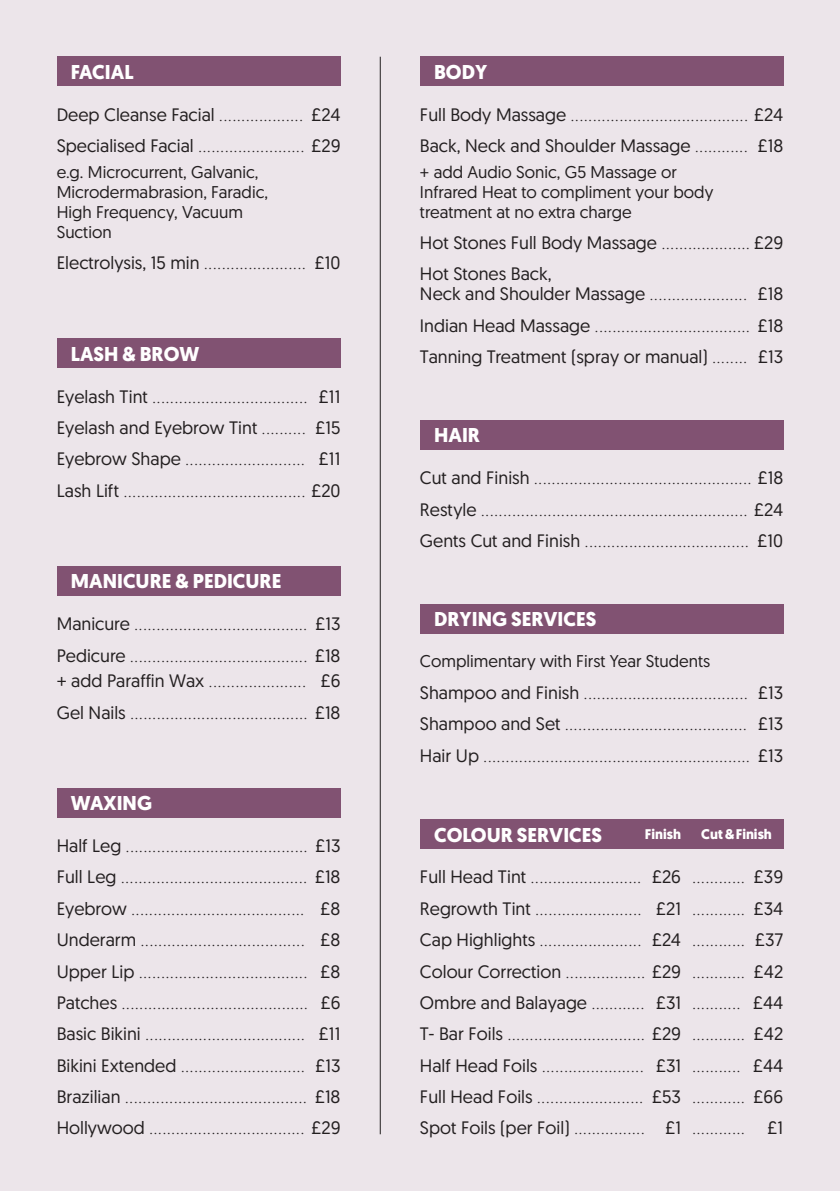
<style>
.page{position:relative;width:840px;height:1191px;background:#fff}
.page>*{position:absolute;margin:0;border:0;box-sizing:border-box;transform-origin:0 0}
.Treatment_Headline{font:700 20px "Geomanist";color:#fff}
.Left_Treatments{font:300 18px "Geomanist";color:#231f20}
.Right_Treatments{font:300 18px "Geomanist";color:#231f20}
.Right_Treatments-2{font:18px/20px "Geomanist";color:#231f20}
._2_Prices{font:300 18px "Geomanist";color:#231f20}
.Left_Treatments-2{font:18px "Geomanist";color:#231f20}
.Left_Add_On{font:300 18px "Geomanist";color:#231f20}
._2_Prices-2{font:18px "Geomanist";color:#231f20}
.Right_Add_Ons{font:17px/20px "Geomanist";color:#231f20}
.Left_e_g{font:17px/20px "Geomanist";color:#231f20}
.Complimentary{font:17px "Geomanist";color:#231f20}
._3_Column_Headline{font:700 14px "Geomanist";color:#fff}
.s1{font-weight:300}
.s2{font-weight:400}
</style>
<div class="page">
<div style="left:0;top:0;width:839px;height:1191px;background:#ece5ea"></div>
<div style="left:57px;top:57px;width:283px;height:29px;background:#815272"></div>
<div style="left:57px;top:339px;width:283px;height:29px;background:#815272"></div>
<div style="left:57px;top:566px;width:283px;height:29px;background:#815272"></div>
<div style="left:57px;top:788px;width:283px;height:29px;background:#815272"></div>
<div style="left:420px;top:57px;width:362px;height:29px;background:#815272"></div>
<div style="left:420px;top:420px;width:362px;height:29px;background:#815272"></div>
<div style="left:420px;top:604px;width:362px;height:29px;background:#815272"></div>
<div style="left:420px;top:819px;width:362px;height:29px;background:#815272"></div>
<hr style="left:379px;top:57px;width:1px;height:1077px;background:#231f20">
<p class="Treatment_Headline" style="left:71px;top:58px;width:64px">FACIAL</p>
<p class="Left_Treatments-2" style="left:57px;top:103px;width:285px">Deep Cleanse Facial <span class="s1">...................</span> £24</p>
<p class="Left_Treatments" style="left:57px;top:134px;width:285px"><span class="s2">Specialised Facial</span> ........................ <span class="s2">£29</span></p>
<p class="Left_e_g" style="left:57px;top:161px;width:213px">e.g. Microcurrent, Galvanic,<br>Microdermabrasion, Faradic,<br>High Frequency, Vacuum<br>Suction</p>
<p class="Left_Treatments" style="left:57px;top:251px;width:285px"><span class="s2">Electrolysis, 15 min</span> ....................... <span class="s2">£10</span></p>
<p class="Treatment_Headline" style="left:71px;top:340px;width:130px">LASH &amp; BROW</p>
<p class="Left_Treatments" style="left:57px;top:385px;width:285px"><span class="s2">Eyelash Tint</span> ................................... <span class="s2">£11</span></p>
<p class="Left_Treatments-2" style="left:57px;top:416px;width:285px">Eyelash and Eyebrow Tint <span class="s1">..........</span> £15</p>
<p class="Left_Treatments" style="left:57px;top:447px;width:285px"><span class="s2">Eyebrow Shape</span> ........................... <span class="s2">£11</span></p>
<p class="Left_Treatments" style="left:57px;top:479px;width:285px"><span class="s2">Lash Lift</span> ......................................... <span class="s2">£20</span></p>
<p class="Treatment_Headline" style="left:71px;top:568px;width:212px">MANICURE &amp; PEDICURE</p>
<p class="Left_Treatments" style="left:57px;top:612px;width:285px"><span class="s2">Manicure</span> ....................................... <span class="s2">£13</span></p>
<p class="Left_Treatments" style="left:57px;top:643px;width:285px"><span class="s2">Pedicure</span> ........................................ <span class="s2">£18</span></p>
<p class="Left_Add_On" style="left:57px;top:669px;width:285px"><span class="s2">+ add Paraffin Wax</span> ...................... <span class="s2">£6</span></p>
<p class="Left_Treatments" style="left:57px;top:700px;width:285px"><span class="s2">Gel Nails</span> ........................................ <span class="s2">£18</span></p>
<p class="Treatment_Headline" style="left:71px;top:790px;width:83px">WAXING</p>
<p class="Left_Treatments" style="left:57px;top:834px;width:285px"><span class="s2">Half Leg</span> ......................................... <span class="s2">£13</span></p>
<p class="Left_Treatments" style="left:57px;top:865px;width:285px"><span class="s2">Full Leg</span> .......................................... <span class="s2">£18</span></p>
<p class="Left_Treatments" style="left:57px;top:897px;width:285px"><span class="s2">Eyebrow</span> ....................................... <span class="s2">£8</span></p>
<p class="Left_Treatments" style="left:57px;top:928px;width:285px"><span class="s2">Underarm</span> ..................................... <span class="s2">£8</span></p>
<p class="Left_Treatments" style="left:57px;top:959px;width:285px"><span class="s2">Upper Lip</span> ...................................... <span class="s2">£8</span></p>
<p class="Left_Treatments" style="left:57px;top:991px;width:285px"><span class="s2">Patches</span> .......................................... <span class="s2">£6</span></p>
<p class="Left_Treatments" style="left:57px;top:1022px;width:285px"><span class="s2">Basic Bikini</span> .................................... <span class="s2">£11</span></p>
<p class="Left_Treatments" style="left:57px;top:1053px;width:285px"><span class="s2">Bikini Extended</span> ............................ <span class="s2">£13</span></p>
<p class="Left_Treatments" style="left:57px;top:1085px;width:285px"><span class="s2">Brazilian</span> ......................................... <span class="s2">£18</span></p>
<p class="Left_Treatments" style="left:57px;top:1116px;width:285px"><span class="s2">Hollywood</span> ................................... <span class="s2">£29</span></p>
<p class="Treatment_Headline" style="left:434px;top:58px;width:54px">BODY</p>
<p class="Right_Treatments" style="left:420px;top:103px;width:364px"><span class="s2">Full Body Massage</span> ........................................ <span class="s2">£24</span></p>
<p class="Right_Treatments-2" style="left:420px;top:135px;width:364px">Back, Neck and Shoulder Massage <span class="s1">............</span> £18</p>
<p class="Right_Add_Ons" style="left:420px;top:161px;width:295px">+ add Audio Sonic, G5 Massage or<br>Infrared Heat to compliment your body treatment at no extra charge</p>
<p class="Right_Treatments-2" style="left:420px;top:232px;width:364px">Hot Stones Full Body Massage <span class="s1">....................</span> £29</p>
<p class="Right_Treatments-2" style="left:420px;top:263px;width:364px">Hot Stones Back,<br>Neck and Shoulder Massage <span class="s1">......................</span> £18</p>
<p class="Right_Treatments" style="left:420px;top:314px;width:364px"><span class="s2">Indian Head Massage</span> ................................... <span class="s2">£18</span></p>
<p class="Right_Treatments-2" style="left:420px;top:346px;width:364px">Tanning Treatment (spray or manual) <span class="s1">........</span> £13</p>
<p class="Treatment_Headline" style="left:434px;top:422px;width:47px">HAIR</p>
<p class="Right_Treatments" style="left:420px;top:466px;width:364px"><span class="s2">Cut and Finish</span> ................................................. <span class="s2">£18</span></p>
<p class="Right_Treatments" style="left:420px;top:498px;width:364px"><span class="s2">Restyle</span> ............................................................ <span class="s2">£24</span></p>
<p class="Right_Treatments" style="left:420px;top:529px;width:364px"><span class="s2">Gents Cut and Finish</span> ..................................... <span class="s2">£10</span></p>
<p class="Treatment_Headline" style="left:434px;top:606px;width:164px">DRYING SERVICES</p>
<p class="Complimentary" style="left:420px;top:650px;width:291px">Complimentary with First Year Students</p>
<p class="Right_Treatments" style="left:420px;top:681px;width:364px"><span class="s2">Shampoo and Finish</span> ..................................... <span class="s2">£13</span></p>
<p class="Right_Treatments" style="left:420px;top:712px;width:364px"><span class="s2">Shampoo and Set</span> ......................................... <span class="s2">£13</span></p>
<p class="Right_Treatments" style="left:420px;top:743px;width:364px"><span class="s2">Hair Up</span> ............................................................ <span class="s2">£13</span></p>
<p class="Treatment_Headline" style="left:434px;top:821px;width:169px">COLOUR SERVICES</p>
<p class="_3_Column_Headline" style="left:644px;top:825px;width:38px">Finish</p>
<p class="_3_Column_Headline" style="left:701px;top:825px;width:72px">Cut &amp; Finish</p>
<p class="_2_Prices" style="left:692px;top:865px;width:92px">............ <span class="s2">£39</span></p>
<p class="_2_Prices" style="left:692px;top:897px;width:92px">............ <span class="s2">£34</span></p>
<p class="_2_Prices" style="left:692px;top:928px;width:92px">............ <span class="s2">£37</span></p>
<p class="_2_Prices" style="left:692px;top:959px;width:92px">............ <span class="s2">£42</span></p>
<p class="_2_Prices" style="left:692px;top:991px;width:92px">........... <span class="s2">£44</span></p>
<p class="_2_Prices" style="left:692px;top:1022px;width:92px">............ <span class="s2">£42</span></p>
<p class="_2_Prices" style="left:692px;top:1053px;width:92px">........... <span class="s2">£44</span></p>
<p class="_2_Prices" style="left:692px;top:1085px;width:92px">............ <span class="s2">£66</span></p>
<p class="_2_Prices" style="left:692px;top:1116px;width:54px">............</p>
<p class="_2_Prices-2" style="left:767px;top:1116px;width:17px">£1</p>
<p class="Right_Treatments" style="left:420px;top:865px;width:262px"><span class="s2">Full Head Tint</span> ......................... <span class="s2">£26</span></p>
<p class="Right_Treatments" style="left:420px;top:897px;width:262px"><span class="s2">Regrowth Tint</span> ........................ <span class="s2">£21</span></p>
<p class="Right_Treatments" style="left:420px;top:928px;width:262px"><span class="s2">Cap Highlights</span> ....................... <span class="s2">£24</span></p>
<p class="Right_Treatments-2" style="left:420px;top:960px;width:262px">Colour Correction <span class="s1">..................</span> £29</p>
<p class="Right_Treatments-2" style="left:420px;top:992px;width:262px">Ombre and Balayage <span class="s1">............</span> £31</p>
<p class="Right_Treatments" style="left:420px;top:1022px;width:262px"><span class="s2">T- Bar Foils</span> ............................... <span class="s2">£29</span></p>
<p class="Right_Treatments" style="left:420px;top:1053px;width:262px"><span class="s2">Half Head Foils</span> ....................... <span class="s2">£31</span></p>
<p class="Right_Treatments" style="left:420px;top:1085px;width:262px"><span class="s2">Full Head Foils</span> ........................ <span class="s2">£53</span></p>
<p class="Right_Treatments-2" style="left:420px;top:1117px;width:262px">Spot Foils (per Foil) <span class="s1">................</span> £1</p>
</div>
